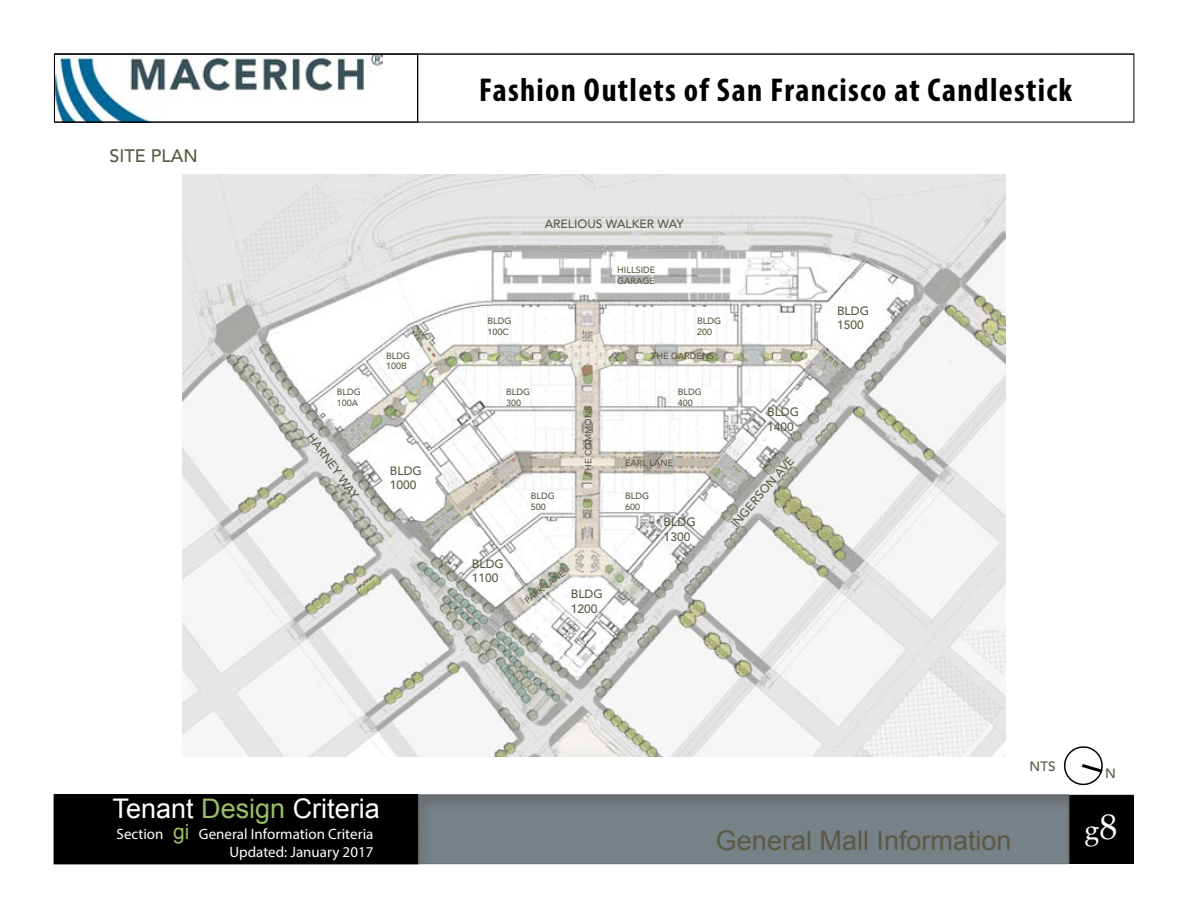
<style>
.page{position:relative;width:1188px;height:918px;background:#fff}
.page>*{position:absolute;margin:0;border:0;box-sizing:border-box;transform-origin:0 0}
.t1{font:700 condensed 33.15px "Myriad Pro";letter-spacing:.04em;color:#000}
.t2{font:27px "Arial";color:#5b5945}
.t3{font:27px "Arial";color:#fff}
.t4{font:27px "Palatino Linotype";color:#fff}
.t5{font:500 18px "Avenir LT Std";color:#5b5945}
.t6{font:15px/18px "Myriad Pro";color:#fff;text-align:right}
.t7{font:500 13.5px "Avenir LT Std";color:#5b5945}
.t8{font:500 12px/14.4px "Avenir LT Std";color:#5b5945}
.t9{font:500 9px/10.8px "Avenir LT Std";color:#5b5945}
.s1{color:#99be68}
.s2{font-family:"Arial";font-size:21px;color:#99be68}
.s3{font-size:36px}
</style>
<div class="page">
<svg style="left:1063px;top:746px;width:40px;height:40px"></svg>
<img style="left:53px;top:57px;width:329px;height:65px">
<img style="left:183px;top:175px;width:822px;height:582px">
<div style="left:405px;top:784px;width:676px;height:81px;background:#000;opacity:.5"></div>
<div style="left:54px;top:795px;width:364px;height:69px;background:#000"></div>
<div style="left:1069px;top:795px;width:65px;height:69px;background:#000"></div>
<div style="left:40px;top:44px;width:1108px;height:13px;background:#000;opacity:.5"></div>
<div style="left:418px;top:54px;width:716px;height:68px;border:1px solid #000"></div>
<div style="left:54px;top:54px;width:364px;height:68px;border:1px solid #000"></div>
<h3 class="t5" style="left:110px;top:145px;width:90px">SITE PLAN</h3>
<p class="t9" style="left:337px;top:387px;width:26px">BLDG<br>100A</p>
<h3 class="t8" style="left:316px;top:430px;width:80px;rotate:54deg">HARNEY WAY</h3>
<p class="t9" style="left:386px;top:350px;width:26px">BLDG<br>100B</p>
<h3 class="t8" style="left:390px;top:464px;width:34px">BLDG<br>1000</h3>
<h1 class="t1" style="left:479px;top:69px;width:595px">Fashion Outlets of San Francisco at Candlestick</h1>
<h3 class="t8" style="left:545px;top:217px;width:140px">ARELIOUS WALKER WAY</h3>
<p class="t9" style="left:617px;top:265px;width:40px">HILLSIDE<br>GARAGE</p>
<p class="t9" style="left:488px;top:315px;width:26px">BLDG<br>100C</p>
<p class="t9" style="left:697px;top:315px;width:26px">BLDG<br>200</p>
<p class="t9" style="left:651px;top:350px;width:65px">THE GARDENS</p>
<p class="t9" style="left:506px;top:387px;width:26px">BLDG<br>300</p>
<p class="t9" style="left:531px;top:490px;width:26px">BLDG<br>500</p>
<p class="t9" style="left:583px;top:476px;width:71px;rotate:-90deg">THE COMMONS</p>
<h3 class="t8" style="left:472px;top:557px;width:34px">BLDG<br>1100</h3>
<p class="t9" style="left:523px;top:598px;width:50px;rotate:-38deg">PARK LANE</p>
<h3 class="t8" style="left:571px;top:587px;width:34px">BLDG<br>1200</h3>
<p class="t9" style="left:678px;top:387px;width:26px">BLDG<br>400</p>
<p class="t9" style="left:625px;top:458px;width:50px">EARL LANE</p>
<p class="t9" style="left:625px;top:490px;width:26px">BLDG<br>600</p>
<h3 class="t8" style="left:664px;top:515px;width:34px">BLDG<br>1300</h3>
<h3 class="t8" style="left:767px;top:405px;width:34px">BLDG<br>1400</h3>
<h3 class="t8" style="left:728px;top:521px;width:91px;rotate:-49deg">INGERSON AVE</h3>
<h3 class="t8" style="left:837px;top:304px;width:34px">BLDG<br>1500</h3>
<h2 class="t3" style="left:113px;top:791px;width:269px">Tenant <span class="s1">Design</span> Criteria</h2>
<h3 class="t6" style="left:117px;top:825px;width:258px">Section <span class="s2">gi</span> General Information Criteria<br>Updated: January 2017</h3>
<h3 class="t7" style="left:1030px;top:758px;width:28px">NTS</h3>
<h2 class="t2" style="left:716px;top:823px;width:297px">General Mall Information</h2>
<h3 class="t7" style="left:1105px;top:766px;width:12px">N</h3>
<h2 class="t4" style="left:1084px;top:811px;width:35px">g<span class="s3">8</span></h2>
</div>
